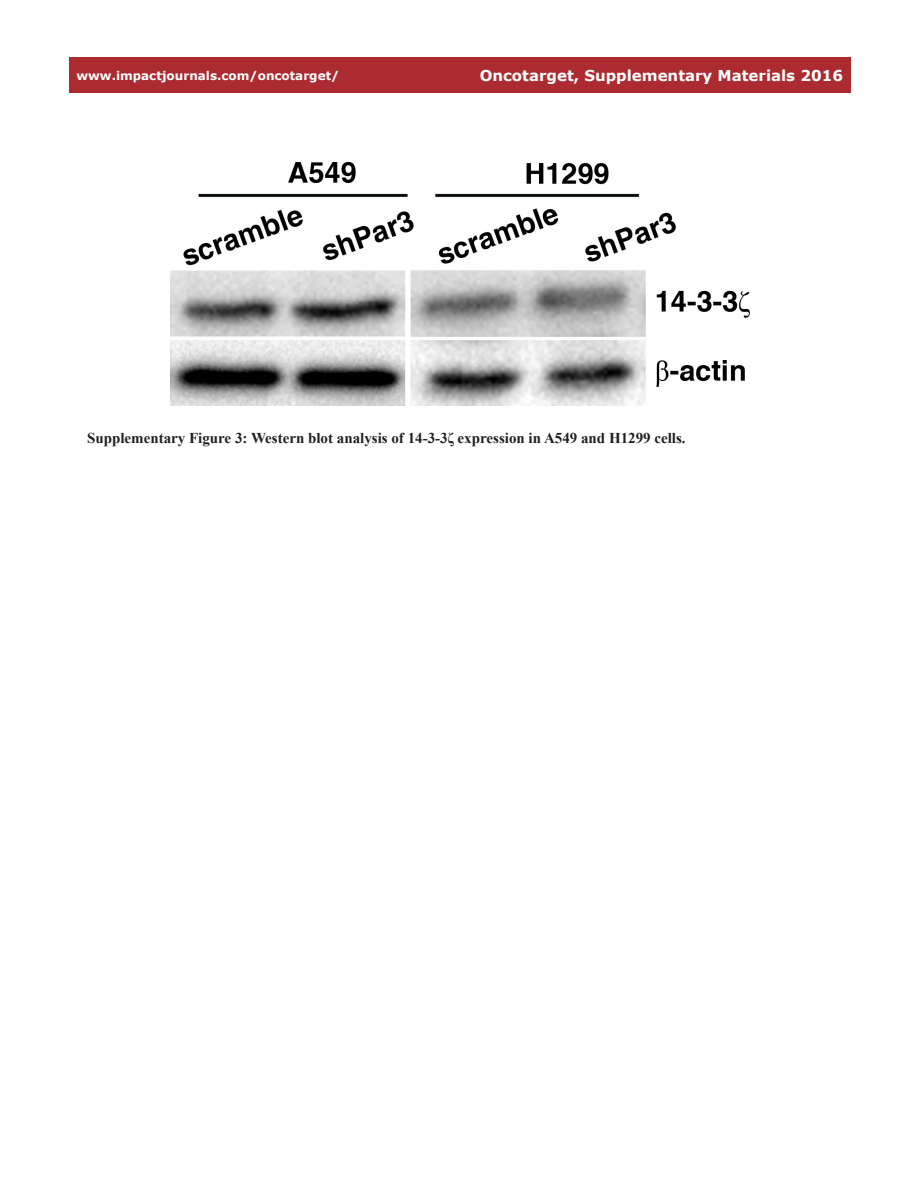
<style>
.page{position:relative;width:918px;height:1188px;background:#fff}
.page>*{position:absolute;margin:0;border:0;box-sizing:border-box;transform-origin:0 0}
.figuretext{font:700 15px "Times New Roman";color:#231f20}
.t1{font:700 15px "Verdana";color:#fff}
.t2{font:700 12px "Verdana";color:#fff}
</style>
<div class="page">
<div style="left:69px;top:57px;width:781px;height:36px;background:#ac2b31"></div>
<img style="left:170px;top:163px;width:579px;height:242px">
<p class="t2" style="left:76px;top:67px;width:264px">www.impactjournals.com/oncotarget/</p>
<p class="t1" style="left:480px;top:65px;width:365px">Oncotarget, Supplementary Materials 2016</p>
<p class="figuretext" style="left:87px;top:427px;width:600px">Supplementary Figure 3: Western blot analysis of 14-3-3ζ expression in A549 and H1299 cells.</p>
</div>
